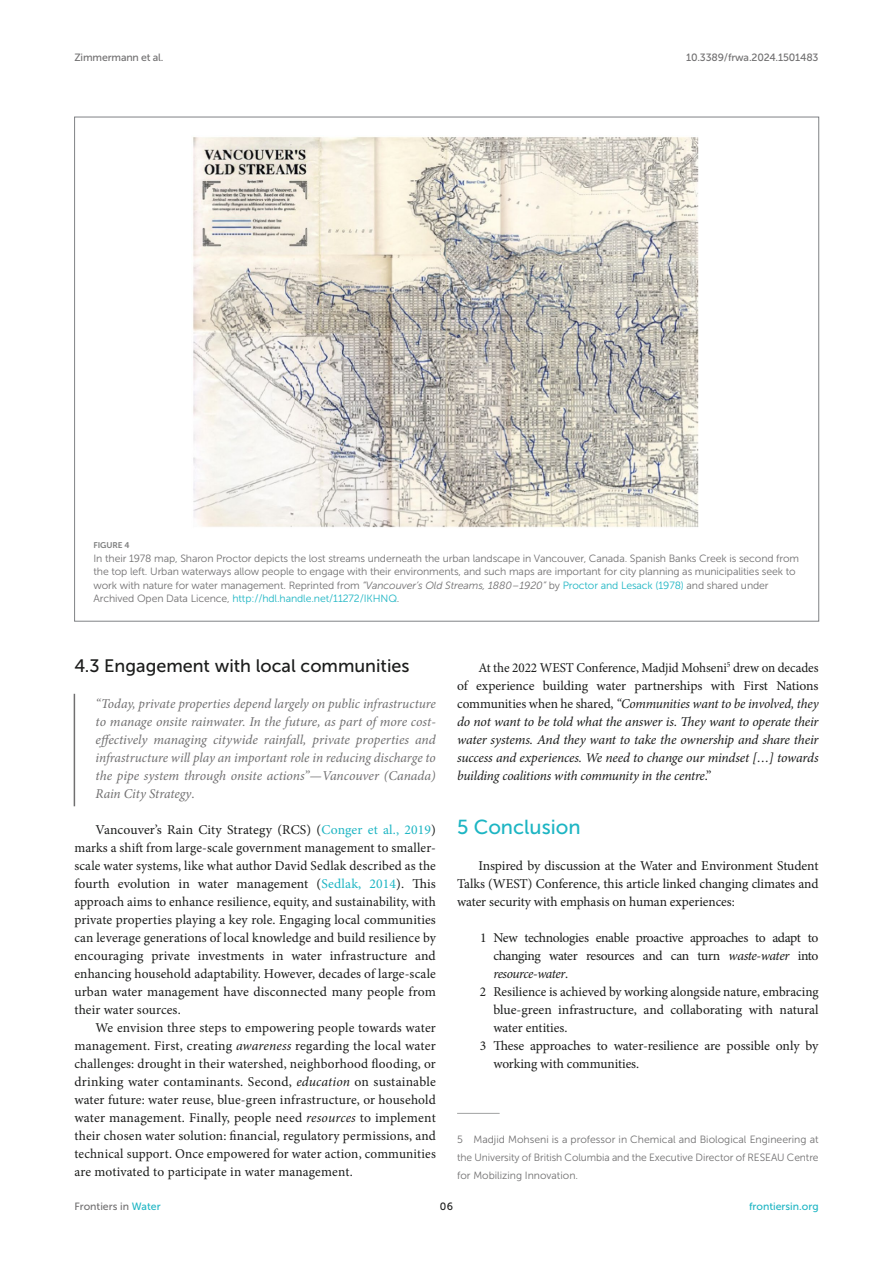
<style>
.page{position:relative;width:893px;height:1263px;background:#fff}
.page>*{position:absolute;margin:0;border:0;box-sizing:border-box;transform-origin:0 0}
.TEXT{font:20.25px "Museo Sans 500";color:#1db5c3}
.HEAD_2{font:18px "Museo Sans 500";color:#1b1c1b}
.TEXT-2{font:13.5px/18px "Minion Pro";letter-spacing:-.005em;color:#1b1c1b;text-align:justify}
.TEXT-3{font:italic 13.5px/18px "Minion Pro";letter-spacing:-.02em;color:#1b1c1b;text-align:justify}
.BLOCK_QTN_ABV_NO_SPA{font:italic 13.5px/18px "Minion Pro";letter-spacing:-.005em;color:#706f70;text-align:justify}
.TEXT-4{font:13.5px "Minion Pro";letter-spacing:-.03em;color:#1b1c1b}
.FIG_LEG{font:10.5px/13.5px "Museo Sans 300";letter-spacing:-.01em;color:#706f70}
.FOOTNOTE{font:10.5px/18px "Museo Sans 300";letter-spacing:-.005em;color:#706f70;text-align:justify}
.t1{font:10.5px "Museo Sans 500";letter-spacing:-.015em;color:#706f70}
.t2{font:10.5px "Museo Sans 500";color:#1db5c3}
.t3{font:10.5px "Museo Sans 500";color:#1b1c1b}
.FIG_HD{font:8.25px "Museo Sans 700";letter-spacing:-.01em;color:#7e7f7f}
.s1{font-style:italic}
.s2{color:#1db5c3}
.s3{font-style:normal}
</style>
<div class="page">
<hr style="left:74px;top:694px;width:1px;height:112px;background:#706f70">
<hr style="left:457px;top:1113px;width:43px;height:1px;background:#a2a3a3">
<img style="left:193px;top:137px;width:506px;height:391px">
<p class="t1" style="left:74px;top:51px;width:91px">Zimmermann et al.</p>
<p class="t1" style="left:686px;top:51px;width:134px">10.3389/frwa.2024.1501483</p>
<p class="FIG_HD" style="left:94px;top:541px;width:37px">FIGURE 4</p>
<p class="FIG_LEG" style="left:94px;top:551px;width:707px">In their 1978 map, Sharon Proctor depicts the lost streams underneath the urban landscape in Vancouver, Canada. Spanish Banks Creek is second from the top left. Urban waterways allow people to engage with their environments, and such maps are important for city planning as municipalities seek to work with nature for water management. Reprinted from <span class="s1">“Vancouver’s Old Streams, 1880–1920”</span> by <span class="s2">Proctor and Lesack (1978)</span> and shared under Archived Open Data Licence, <span class="s2">http://hdl.handle.net/11272/IKHNQ</span>.</p>
<p class="HEAD_2" style="left:74px;top:656px;width:337px">4.3 Engagement with local communities</p>
<p class="BLOCK_QTN_ABV_NO_SPA" style="left:96px;top:695px;width:342px">“Today, private properties depend largely on public infrastructure to manage onsite rainwater. In the future, as part of more cost&shy;effectively managing citywide rainfall, private properties and infrastructure will play an important role in reducing discharge to the pipe system through onsite actions”—Vancouver (Canada)<br>Rain City Strategy<span class="s3">.</span></p>
<p class="TEXT-2" style="left:74px;top:821px;width:363px;text-indent:21px">Vancouver’s Rain City Strategy (RCS) (<span class="s2">Conger et al., 2019</span>) marks a shift from large-scale government management to smaller&shy;scale water systems, like what author David Sedlak described as the fourth evolution in water management (<span class="s2">Sedlak, 2014</span>). This approach aims to enhance resilience, equity, and sustainability, with private properties playing a key role. Engaging local communities can leverage generations of local knowledge and build resilience by encouraging private investments in water infrastructure and enhancing household adaptability. However, decades of large-scale urban water management have disconnected many people from their water sources.</p>
<p class="TEXT-2" style="left:74px;top:1019px;width:363px;text-indent:21px">We envision three steps to empowering people towards water management. First, creating <span class="s1">awareness</span> regarding the local water challenges: drought in their watershed, neighborhood flooding, or drinking water contaminants. Second, <span class="s1">education</span> on sustainable water future: water reuse, blue-green infrastructure, or household water management. Finally, people need <span class="s1">resources</span> to implement their chosen water solution: financial, regulatory permissions, and technical support. Once empowered for water action, communities are motivated to participate in water management.</p>
<p class="TEXT-3" style="left:457px;top:659px;width:363px;text-indent:21px"><span class="s3">At the 2022 WEST Conference, Madjid Mohseni</span><sup>5</sup> <span class="s3">drew on decades of experience building water partnerships with First Nations communities when he shared,</span> “Communities want to be involved, they do not want to be told what the answer is. They want to operate their water systems. And they want to take the ownership and share their success and experiences. We need to change our mindset […] towards building coalitions with community in the centre<span class="s3">.”</span></p>
<p class="TEXT" style="left:457px;top:816px;width:125px">5 Conclusion</p>
<p class="TEXT-2" style="left:457px;top:857px;width:363px;text-indent:21px">Inspired by discussion at the Water and Environment Student Talks (WEST) Conference, this article linked changing climates and water security with emphasis on human experiences:</p>
<p class="TEXT-4" style="left:480px;top:929px;width:340px">1 New technologies enable proactive approaches to adapt to</p>
<p class="TEXT-4" style="left:493px;top:947px;width:327px">changing water resources and can turn <span class="s1">waste-water</span> into</p>
<p class="TEXT-3" style="left:493px;top:965px;width:76px">resource-water<span class="s3">.</span></p>
<p class="TEXT-2" style="left:480px;top:983px;width:340px">2 Resilience is achieved by working alongside nature, embracing</p>
<p class="TEXT-2" style="left:493px;top:1001px;width:327px">blue-green infrastructure, and collaborating with natural</p>
<p class="TEXT-2" style="left:493px;top:1019px;width:76px">water entities.</p>
<p class="TEXT-2" style="left:480px;top:1037px;width:340px">3 These approaches to water-resilience are possible only by</p>
<p class="TEXT-2" style="left:493px;top:1055px;width:147px">working with communities.</p>
<p class="FOOTNOTE" style="left:457px;top:1130px;width:363px">5 Madjid Mohseni is a professor in Chemical and Biological Engineering at the University of British Columbia and the Executive Director of RESEAU Centre for Mobilizing Innovation.</p>
<p class="t1" style="left:74px;top:1200px;width:88px">Frontiers in <span class="s2">Water</span></p>
<p class="t3" style="left:440px;top:1200px;width:15px">06</p>
<p class="t2" style="left:749px;top:1200px;width:71px">frontiersin.org</p>
</div>
